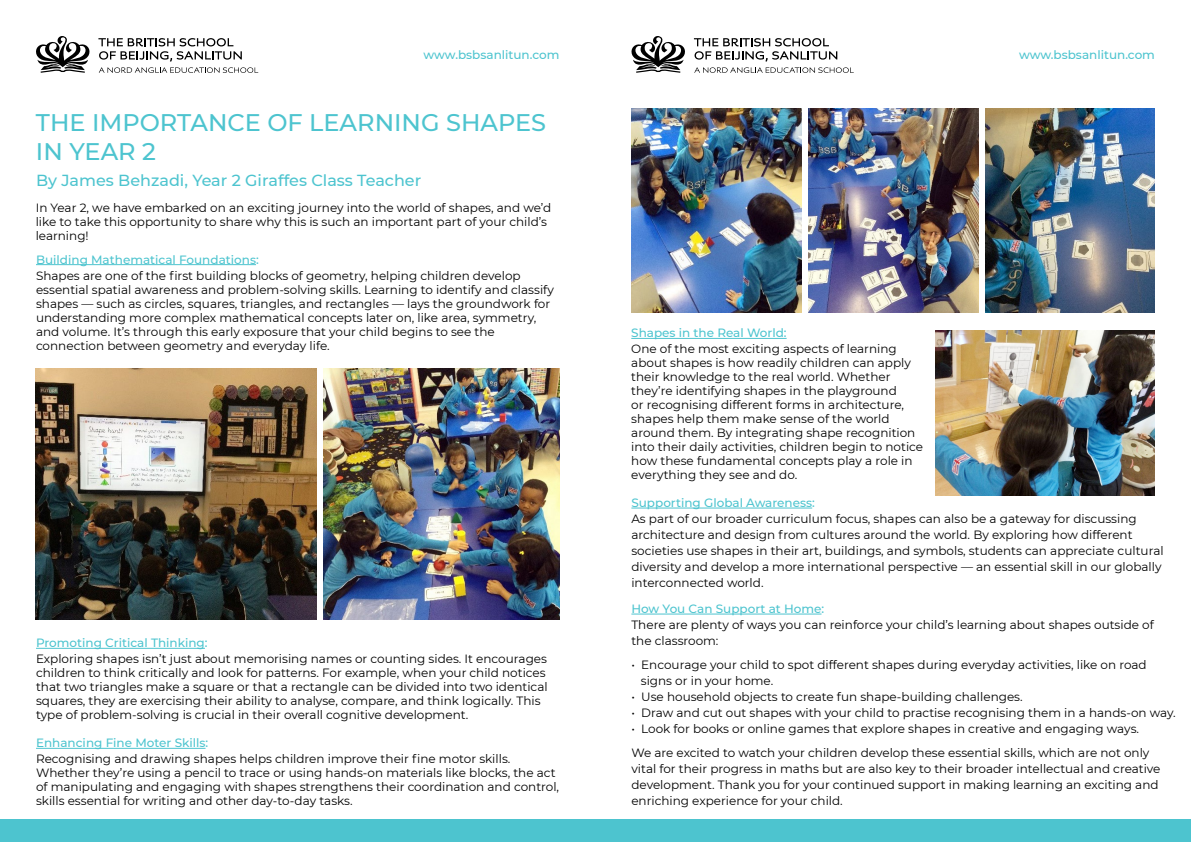
<style>
.page{position:relative;width:1191px;height:842px;background:#fff}
.page>*{position:absolute;margin:0;border:0;box-sizing:border-box;transform-origin:0 0}
.t1{font:500 24px/28.8px "Montserrat";color:#4dc4cf}
.t2{font:500 16px "Montserrat";color:#4dc4cf}
.t3{font:12px/14px "Montserrat";color:#000}
.t4{font:500 12px "Montserrat";color:#4dc4cf}
</style>
<div class="page">
<svg style="left:36px;top:36px;width:54px;height:37px"></svg>
<svg style="left:98px;top:38px;width:160px;height:35px"></svg>
<div style="left:0;top:819px;width:595px;height:23px;background:#4dc4cf"></div>
<svg style="left:631px;top:36px;width:54px;height:37px"></svg>
<svg style="left:694px;top:38px;width:159px;height:35px"></svg>
<div style="left:595px;top:819px;width:596px;height:23px;background:#4dc4cf"></div>
<img style="left:36px;top:369px;width:281px;height:250px">
<img style="left:324px;top:369px;width:235px;height:250px">
<hr style="left:36px;top:264px;width:220px;height:1px;background:#4dc4cf">
<hr style="left:36px;top:648px;width:169px;height:1px;background:#4dc4cf">
<hr style="left:36px;top:748px;width:169px;height:1px;background:#4dc4cf">
<img style="left:631px;top:108px;width:170px;height:204px">
<img style="left:808px;top:108px;width:170px;height:204px">
<img style="left:985px;top:108px;width:170px;height:204px">
<hr style="left:631px;top:338px;width:155px;height:1px;background:#4dc4cf">
<hr style="left:631px;top:508px;width:181px;height:1px;background:#4dc4cf">
<hr style="left:631px;top:614px;width:190px;height:1px;background:#4dc4cf">
<img style="left:935px;top:330px;width:220px;height:165px">
<p class="t4" style="left:423px;top:47px;width:137px">www.bsbsanlitun.com</p>
<p class="t4" style="left:1019px;top:47px;width:137px">www.bsbsanlitun.com</p>
<h1 class="t1" style="left:36px;top:107px;width:511px">THE IMPORTANCE OF LEARNING SHAPES<br>IN YEAR 2</h1>
<h2 class="t2" style="left:36px;top:169px;width:387px">By James Behzadi, Year 2 Giraffes Class Teacher</h2>
<p class="t3" style="left:36px;top:200px;width:517px">In Year 2, we have embarked on an exciting journey into the world of shapes, and we’d like to take this opportunity to share why this is such an important part of your child’s learning!</p>
<p class="t4" style="left:36px;top:251px;width:224px">Building Mathematical Foundations:</p>
<p class="t3" style="left:36px;top:268px;width:519px">Shapes are one of the first building blocks of geometry, helping children develop essential spatial awareness and problem-solving skills. Learning to identify and classify shapes — such as circles, squares, triangles, and rectangles — lays the groundwork for understanding more complex mathematical concepts later on, like area, symmetry, and volume. It’s through this early exposure that your child begins to see the connection between geometry and everyday life.</p>
<p class="t4" style="left:36px;top:635px;width:173px">Promoting Critical Thinking:</p>
<p class="t3" style="left:36px;top:652px;width:513px">Exploring shapes isn’t just about memorising names or counting sides. It encourages children to think critically and look for patterns. For example, when your child notices that two triangles make a square or that a rectangle can be divided into two identical squares, they are exercising their ability to analyse, compare, and think logically. This type of problem-solving is crucial in their overall cognitive development.</p>
<p class="t4" style="left:36px;top:735px;width:174px">Enhancing Fine Moter Skills:</p>
<p class="t3" style="left:36px;top:752px;width:524px">Recognising and drawing shapes helps children improve their fine motor skills.<br>Whether they’re using a pencil to trace or using hands-on materials like blocks, the act of manipulating and engaging with shapes strengthens their coordination and control, skills essential for writing and other day-to-day tasks.</p>
<p class="t4" style="left:631px;top:325px;width:157px">Shapes in the Real World:</p>
<p class="t3" style="left:631px;top:342px;width:293px">One of the most exciting aspects of learning about shapes is how readily children can apply their knowledge to the real world. Whether they’re identifying shapes in the playground<br>or recognising different forms in architecture, shapes help them make sense of the world around them. By integrating shape recognition into their daily activities, children begin to notice how these fundamental concepts play a role in everything they see and do.</p>
<p class="t4" style="left:631px;top:494px;width:185px">Supporting Global Awareness:</p>
<p class="t3" style="left:631px;top:510px;width:534px;line-height:16px">As part of our broader curriculum focus, shapes can also be a gateway for discussing architecture and design from cultures around the world. By exploring how different societies use shapes in their art, buildings, and symbols, students can appreciate cultural diversity and develop a more international perspective — an essential skill in our globally interconnected world.</p>
<p class="t4" style="left:631px;top:600px;width:194px">How You Can Support at Home:</p>
<p class="t3" style="left:631px;top:616px;width:524px;line-height:16px">There are plenty of ways you can reinforce your child’s learning about shapes outside of the classroom:</p>
<p class="t3" style="left:641px;top:656px;width:507px;line-height:16px;text-indent:-9px">• Encourage your child to spot different shapes during everyday activities, like on road signs or in your home.</p>
<p class="t3" style="left:631px;top:689px;width:393px">• Use household objects to create fun shape-building challenges.</p>
<p class="t3" style="left:631px;top:705px;width:546px">• Draw and cut out shapes with your child to practise recognising them in a hands-on way.</p>
<p class="t3" style="left:631px;top:716px;width:519px;line-height:24px">• Look for books or online games that explore shapes in creative and engaging ways.<br>We are excited to watch your children develop these essential skills, which are not only</p>
<p class="t3" style="left:631px;top:760px;width:530px;line-height:16px">vital for their progress in maths but are also key to their broader intellectual and creative development. Thank you for your continued support in making learning an exciting and enriching experience for your child.</p>
</div>
